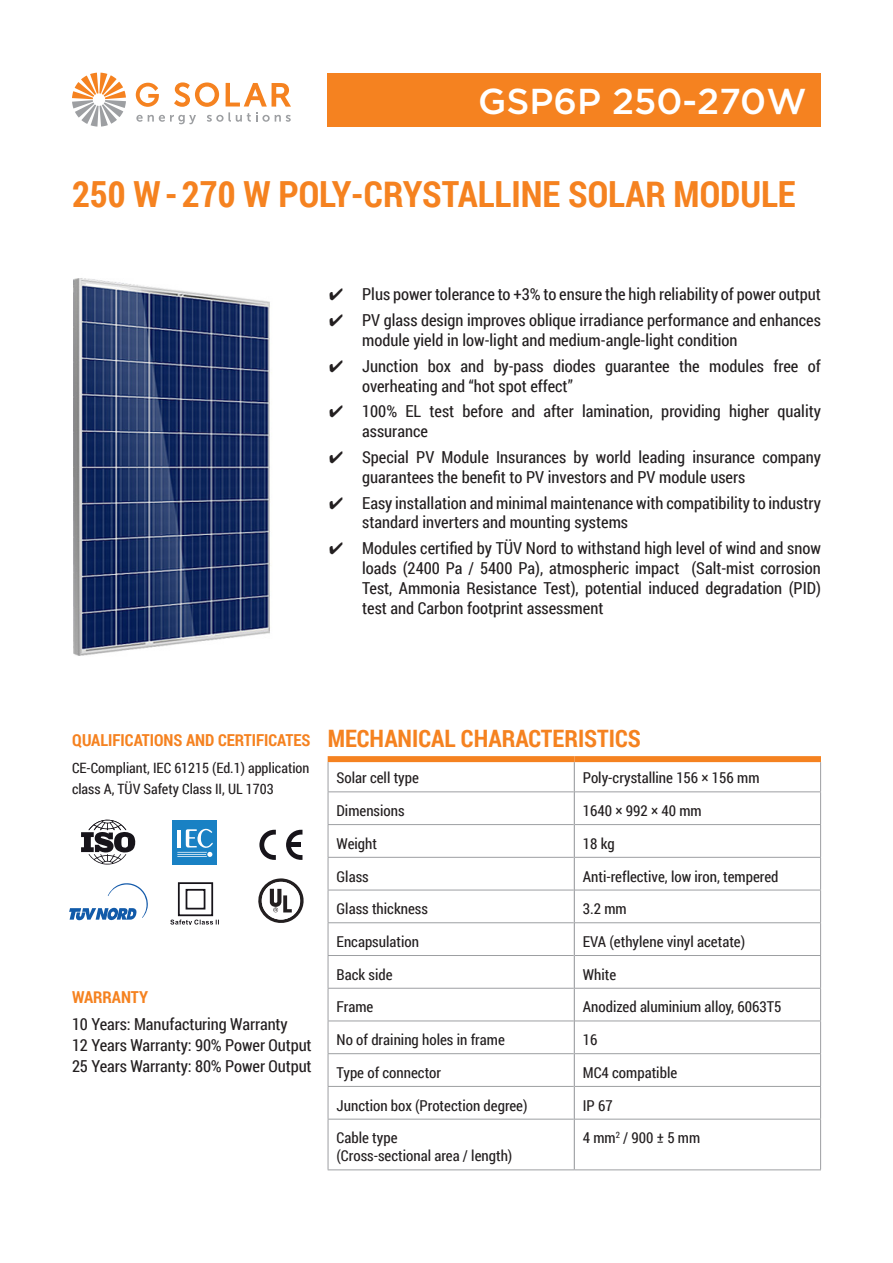
<style>
.page{position:relative;width:893px;height:1263px;background:#fff}
.page>*{position:absolute;margin:0;border:0;box-sizing:border-box;transform-origin:0 0}
.t1{font:700 36px "Roboto Condensed";color:#f58220}
.t2{font:500 36px "Gotham";color:#fff}
.t3{font:700 24px "Roboto Condensed";color:#f58220}
.t4{font:16.5px/19.8px "Roboto Condensed";color:#231f20}
.t5{font:700 16.5px "Roboto Condensed";color:#f58220}
.tablica{font:15px/18px "Roboto Condensed";color:#231f20}
.t6{font:14.25px/21px "Roboto Condensed";color:#231f20}
</style>
<div class="page">
<svg style="left:136px;top:82px;width:155px;height:42px"></svg>
<svg style="left:72px;top:73px;width:54px;height:54px"></svg>
<div style="left:328px;top:73px;width:493px;height:54px;background:#f58220"></div>
<div style="left:328px;top:756px;width:246px;height:6px;background:#f58220"></div>
<div style="left:574px;top:756px;width:247px;height:6px;background:#f58220"></div>
<svg style="left:328px;top:762px;width:1px;height:29px"></svg>
<svg style="left:820px;top:762px;width:1px;height:29px"></svg>
<hr style="left:328px;top:791px;width:246px;height:1px;background:#9d9fa2">
<hr style="left:328px;top:792px;width:1px;height:32px;background:#9d9fa2">
<hr style="left:575px;top:791px;width:246px;height:1px;background:#9d9fa2">
<hr style="left:820px;top:792px;width:1px;height:32px;background:#9d9fa2">
<hr style="left:328px;top:824px;width:246px;height:1px;background:#9d9fa2">
<hr style="left:328px;top:825px;width:1px;height:32px;background:#9d9fa2">
<hr style="left:575px;top:824px;width:246px;height:1px;background:#9d9fa2">
<hr style="left:820px;top:825px;width:1px;height:32px;background:#9d9fa2">
<hr style="left:328px;top:857px;width:246px;height:1px;background:#9d9fa2">
<hr style="left:328px;top:858px;width:1px;height:32px;background:#9d9fa2">
<hr style="left:575px;top:857px;width:246px;height:1px;background:#9d9fa2">
<hr style="left:820px;top:858px;width:1px;height:32px;background:#9d9fa2">
<hr style="left:328px;top:890px;width:246px;height:1px;background:#9d9fa2">
<hr style="left:328px;top:890px;width:1px;height:32px;background:#9d9fa2">
<hr style="left:575px;top:890px;width:246px;height:1px;background:#9d9fa2">
<hr style="left:820px;top:890px;width:1px;height:32px;background:#9d9fa2">
<hr style="left:328px;top:922px;width:246px;height:1px;background:#9d9fa2">
<hr style="left:328px;top:923px;width:1px;height:32px;background:#9d9fa2">
<hr style="left:575px;top:922px;width:246px;height:1px;background:#9d9fa2">
<hr style="left:820px;top:923px;width:1px;height:32px;background:#9d9fa2">
<hr style="left:328px;top:955px;width:246px;height:1px;background:#9d9fa2">
<hr style="left:328px;top:956px;width:1px;height:32px;background:#9d9fa2">
<hr style="left:575px;top:955px;width:246px;height:1px;background:#9d9fa2">
<hr style="left:820px;top:956px;width:1px;height:32px;background:#9d9fa2">
<hr style="left:328px;top:988px;width:246px;height:1px;background:#9d9fa2">
<hr style="left:328px;top:988px;width:1px;height:32px;background:#9d9fa2">
<hr style="left:575px;top:988px;width:246px;height:1px;background:#9d9fa2">
<hr style="left:820px;top:988px;width:1px;height:32px;background:#9d9fa2">
<hr style="left:328px;top:1020px;width:246px;height:1px;background:#9d9fa2">
<hr style="left:328px;top:1021px;width:1px;height:32px;background:#9d9fa2">
<hr style="left:575px;top:1020px;width:246px;height:1px;background:#9d9fa2">
<hr style="left:820px;top:1021px;width:1px;height:32px;background:#9d9fa2">
<hr style="left:328px;top:1053px;width:246px;height:1px;background:#9d9fa2">
<hr style="left:328px;top:1054px;width:1px;height:32px;background:#9d9fa2">
<hr style="left:575px;top:1053px;width:246px;height:1px;background:#9d9fa2">
<hr style="left:820px;top:1054px;width:1px;height:32px;background:#9d9fa2">
<hr style="left:328px;top:1086px;width:246px;height:1px;background:#9d9fa2">
<hr style="left:328px;top:1087px;width:1px;height:32px;background:#9d9fa2">
<hr style="left:575px;top:1086px;width:246px;height:1px;background:#9d9fa2">
<hr style="left:820px;top:1087px;width:1px;height:32px;background:#9d9fa2">
<hr style="left:328px;top:1119px;width:246px;height:1px;background:#9d9fa2">
<hr style="left:328px;top:1119px;width:1px;height:50px;background:#9d9fa2">
<hr style="left:575px;top:1119px;width:246px;height:1px;background:#9d9fa2">
<hr style="left:820px;top:1119px;width:1px;height:50px;background:#9d9fa2">
<hr style="left:328px;top:1169px;width:246px;height:1px;background:#9d9fa2">
<hr style="left:574px;top:1169px;width:247px;height:1px;background:#9d9fa2">
<hr style="left:574px;top:762px;width:1px;height:30px;background:#9d9fa2">
<hr style="left:574px;top:792px;width:1px;height:32px;background:#9d9fa2">
<hr style="left:574px;top:824px;width:1px;height:33px;background:#9d9fa2">
<hr style="left:574px;top:857px;width:1px;height:33px;background:#9d9fa2">
<hr style="left:574px;top:890px;width:1px;height:33px;background:#9d9fa2">
<hr style="left:574px;top:923px;width:1px;height:32px;background:#9d9fa2">
<hr style="left:574px;top:955px;width:1px;height:33px;background:#9d9fa2">
<hr style="left:574px;top:988px;width:1px;height:33px;background:#9d9fa2">
<hr style="left:574px;top:1021px;width:1px;height:33px;background:#9d9fa2">
<hr style="left:574px;top:1054px;width:1px;height:32px;background:#9d9fa2">
<hr style="left:574px;top:1086px;width:1px;height:33px;background:#9d9fa2">
<hr style="left:574px;top:1119px;width:1px;height:50px;background:#9d9fa2">
<div style="left:173px;top:820px;width:44px;height:44px;background:#1981c4"></div>
<svg style="left:177px;top:829px;width:36px;height:28px"></svg>
<svg style="left:286px;top:830px;width:16px;height:30px"></svg>
<div style="left:287px;top:842px;width:13px;height:5px;background:#17141a"></div>
<svg style="left:259px;top:830px;width:17px;height:30px"></svg>
<svg style="left:170px;top:882px;width:49px;height:43px"></svg>
<svg style="left:81px;top:819px;width:55px;height:46px"></svg>
<svg style="left:69px;top:883px;width:79px;height:37px"></svg>
<svg style="left:258px;top:878px;width:46px;height:45px"></svg>
<img style="left:73px;top:278px;width:197px;height:378px">
<p class="t2" style="left:478px;top:78px;width:330px">GSP6P 250-270W</p>
<p class="t1" style="left:72px;top:168px;width:725px">250 W-270 W POLY-CRYSTALLINE SOLAR MODULE</p>
<p class="t4" style="left:362px;top:284px;width:460px">Plus power tolerance to +3% to ensure the high reliability of power output</p>
<p class="t4" style="left:362px;top:310px;width:460px">PV glass design improves oblique irradiance performance and enhances module yield in low-light and medium-angle-light condition</p>
<p class="t4" style="left:362px;top:355px;width:460px">Junction box and by-pass diodes guarantee the modules free of overheating and “hot spot effect”</p>
<p class="t4" style="left:362px;top:401px;width:460px">100% EL test before and after lamination, providing higher quality assurance</p>
<p class="t4" style="left:362px;top:447px;width:460px">Special PV Module Insurances by world leading insurance company guarantees the benefit to PV investors and PV module users</p>
<p class="t4" style="left:362px;top:492px;width:460px">Easy installation and minimal maintenance with compatibility to industry standard inverters and mounting systems</p>
<p class="t4" style="left:362px;top:538px;width:460px;text-align:justify">Modules certified by TÜV Nord to withstand high level of wind and snow loads (2400 Pa / 5400 Pa), atmospheric impact (Salt-mist corrosion Test, Ammonia Resistance Test), potential induced degradation (PID) test and Carbon footprint assessment</p>
<p class="t5" style="left:72px;top:729px;width:240px">QUALIFICATIONS AND CERTIFICATES</p>
<p class="t3" style="left:328px;top:721px;width:315px">MECHANICAL CHARACTERISTICS</p>
<p class="t6" style="left:72px;top:757px;width:239px">CE-Compliant, IEC 61215 (Ed.1) application class A, TÜV Safety Class II, UL 1703</p>
<p class="tablica" style="left:337px;top:768px;width:84px">Solar cell type</p>
<p class="tablica" style="left:583px;top:768px;width:178px">Poly-crystalline 156 × 156 mm</p>
<p class="tablica" style="left:337px;top:801px;width:70px">Dimensions</p>
<p class="tablica" style="left:583px;top:801px;width:120px">1640 × 992 × 40 mm</p>
<p class="tablica" style="left:337px;top:834px;width:42px">Weight</p>
<p class="tablica" style="left:583px;top:834px;width:33px">18 kg</p>
<p class="tablica" style="left:337px;top:867px;width:34px">Glass</p>
<p class="tablica" style="left:583px;top:867px;width:197px">Anti-reflective, low iron, tempered</p>
<p class="tablica" style="left:337px;top:899px;width:93px">Glass thickness</p>
<p class="tablica" style="left:583px;top:899px;width:45px">3.2 mm</p>
<p class="tablica" style="left:337px;top:932px;width:84px">Encapsulation</p>
<p class="tablica" style="left:583px;top:932px;width:164px">EVA (ethylene vinyl acetate)</p>
<p class="tablica" style="left:337px;top:965px;width:57px">Back side</p>
<p class="tablica" style="left:583px;top:965px;width:35px">White</p>
<p class="tablica" style="left:337px;top:997px;width:38px">Frame</p>
<p class="tablica" style="left:583px;top:997px;width:200px">Anodized aluminium alloy, 6063T5</p>
<p class="tablica" style="left:337px;top:1030px;width:170px">No of draining holes in frame</p>
<p class="tablica" style="left:583px;top:1030px;width:16px">16</p>
<p class="tablica" style="left:337px;top:1063px;width:106px">Type of connector</p>
<p class="tablica" style="left:583px;top:1063px;width:96px">MC4 compatible</p>
<p class="tablica" style="left:337px;top:1096px;width:193px">Junction box (Protection degree)</p>
<p class="tablica" style="left:583px;top:1096px;width:31px">IP 67</p>
<p class="tablica" style="left:337px;top:1128px;width:177px">Cable type<br>(Cross-sectional area / length)</p>
<p class="tablica" style="left:583px;top:1128px;width:119px">4 mm<sup>2</sup> / 900 ± 5 mm</p>
<p class="t5" style="left:72px;top:986px;width:78px">WARRANTY</p>
<p class="t4" style="left:72px;top:1013px;width:241px;line-height:21px">10 Years: Manufacturing Warranty<br>12 Years Warranty: 90% Power Output<br>25 Years Warranty: 80% Power Output</p>
</div>
